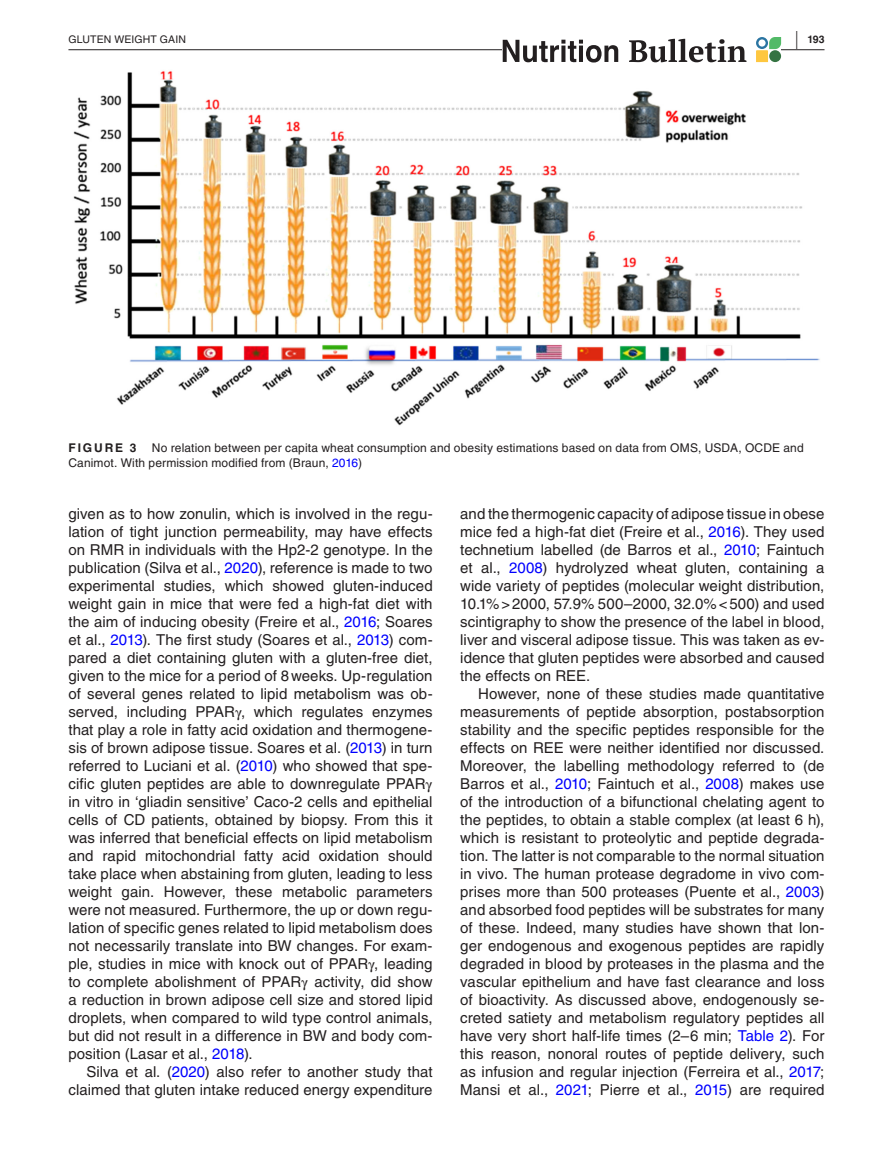
<style>
.page{position:relative;width:893px;height:1174px;background:#fff}
.page>*{position:absolute;margin:0;border:0;box-sizing:border-box;transform-origin:0 0}
.t1{font:15px/18px "Helvetica LT Std";letter-spacing:.005em;color:#231f20;text-align:justify}
.t2{font:12px/15px "Helvetica LT Std";letter-spacing:.015em;color:#231f20}
.t3{font:700 12px "Helvetica LT Std";letter-spacing:.155em;color:#231f20}
.t4{font:10.5px "Helvetica LT Std";letter-spacing:.01em;color:#231f20}
.t5{font:700 10.5px "Helvetica LT Std";color:#231f20}
.s1{font-size:18px}
.s2{color:#00f}
.s3{font-family:"STIX"}
</style>
<div class="page">
<hr style="left:68px;top:49px;width:756px;height:1px;background:#231f20">
<div style="left:503px;top:37px;width:278px;height:25px;background:#fff"></div>
<svg style="left:503px;top:40px;width:115px;height:22px"></svg>
<svg style="left:629px;top:39px;width:117px;height:23px"></svg>
<svg style="left:756px;top:37px;width:25px;height:25px"></svg>
<div style="left:769px;top:50px;width:12px;height:12px;background:#347342;border-radius:50%"></div>
<img style="left:73px;top:71px;width:747px;height:355px">
<p class="t4" style="left:68px;top:33px;width:119px">GLUTEN WEIGHT GAIN</p>
<p class="t5" style="left:796px;top:33px;width:30px"><span class="s1">|</span> 193</p>
<p class="t2" style="left:68px;top:440px;width:737px;text-indent:84px">No relation between per capita wheat consumption and obesity estimations based on data from OMS, USDA, OCDE and<br>Canimot. With permission modified from (Braun, <span class="s2">2016</span>)</p>
<p class="t3" style="left:68px;top:440px;width:70px">FIGURE 3</p>
<p class="t1" style="left:68px;top:505px;width:366px">given as to how zonulin, which is involved in the regu&shy;lation of tight junction permeability, may have effects on RMR in individuals with the Hp2-2 genotype. In the publication (Silva et al., <span class="s2">2020</span>), reference is made to two experimental studies, which showed gluten-induced weight gain in mice that were fed a high-fat diet with the aim of inducing obesity (Freire et al., <span class="s2">2016</span>; Soares et al., <span class="s2">2013</span>). The first study (Soares et al., <span class="s2">2013</span>) com&shy;pared a diet containing gluten with a gluten-free diet, given to the mice for a period of 8weeks. Up-regulation of several genes related to lipid metabolism was ob&shy;served, including PPAR<span class="s3">γ</span>, which regulates enzymes that play a role in fatty acid oxidation and thermogene&shy;sis of brown adipose tissue. Soares et al. (<span class="s2">2013</span>) in turn referred to Luciani et al. (<span class="s2">2010</span>) who showed that spe&shy;cific gluten peptides are able to downregulate PPAR<span class="s3">γ </span>in vitro in ‘gliadin sensitive’ Caco-2 cells and epithelial cells of CD patients, obtained by biopsy. From this it was inferred that beneficial effects on lipid metabolism and rapid mitochondrial fatty acid oxidation should take place when abstaining from gluten, leading to less weight gain. However, these metabolic parameters were not measured. Furthermore, the up or down regu&shy;lation of specific genes related to lipid metabolism does not necessarily translate into BW changes. For exam&shy;ple, studies in mice with knock out of PPAR<span class="s3">γ</span>, leading to complete abolishment of PPAR<span class="s3">γ</span> activity, did show a reduction in brown adipose cell size and stored lipid droplets, when compared to wild type control animals, but did not result in a difference in BW and body com&shy;position (Lasar et al., <span class="s2">2018</span>).</p>
<p class="t1" style="left:68px;top:1063px;width:366px;text-align:right">Silva et al. (<span class="s2">2020</span>) also refer to another study that claimed that gluten intake reduced energy expenditure</p>
<p class="t1" style="left:460px;top:505px;width:366px">and the thermogenic capacity of adipose tissue in obese mice fed a high-fat diet (Freire et al., <span class="s2">2016</span>). They used technetium labelled (de Barros et al., <span class="s2">2010</span>; Faintuch et al., <span class="s2">2008</span>) hydrolyzed wheat gluten, containing a wide variety of peptides (molecular weight distribution, 10.1%&gt;2000, 57.9% 500–2000, 32.0%&lt;500) and used scintigraphy to show the presence of the label in blood, liver and visceral adipose tissue. This was taken as ev&shy;idence that gluten peptides were absorbed and caused the effects on REE.</p>
<p class="t1" style="left:460px;top:685px;width:366px;text-indent:18px">However, none of these studies made quantitative measurements of peptide absorption, postabsorption stability and the specific peptides responsible for the effects on REE were neither identified nor discussed.<br>Moreover, the labelling methodology referred to (de Barros et al., <span class="s2">2010</span>; Faintuch et al., <span class="s2">2008</span>) makes use of the introduction of a bifunctional chelating agent to the peptides, to obtain a stable complex (at least 6 h), which is resistant to proteolytic and peptide degrada&shy;tion. The latter is not comparable to the normal situation in vivo. The human protease degradome in vivo com&shy;prises more than 500 proteases (Puente et al., <span class="s2">2003</span>) and absorbed food peptides will be substrates for many of these. Indeed, many studies have shown that lon&shy;ger endogenous and exogenous peptides are rapidly degraded in blood by proteases in the plasma and the vascular epithelium and have fast clearance and loss of bioactivity. As discussed above, endogenously se&shy;creted satiety and metabolism regulatory peptides all have very short half-life times (2–6 min; <span class="s2">Table 2</span>). For this reason, nonoral routes of peptide delivery, such as infusion and regular injection (Ferreira et al., <span class="s2">2017</span>; Mansi et al., <span class="s2">2021</span>; Pierre et al., <span class="s2">2015</span>) are required</p>
</div>
